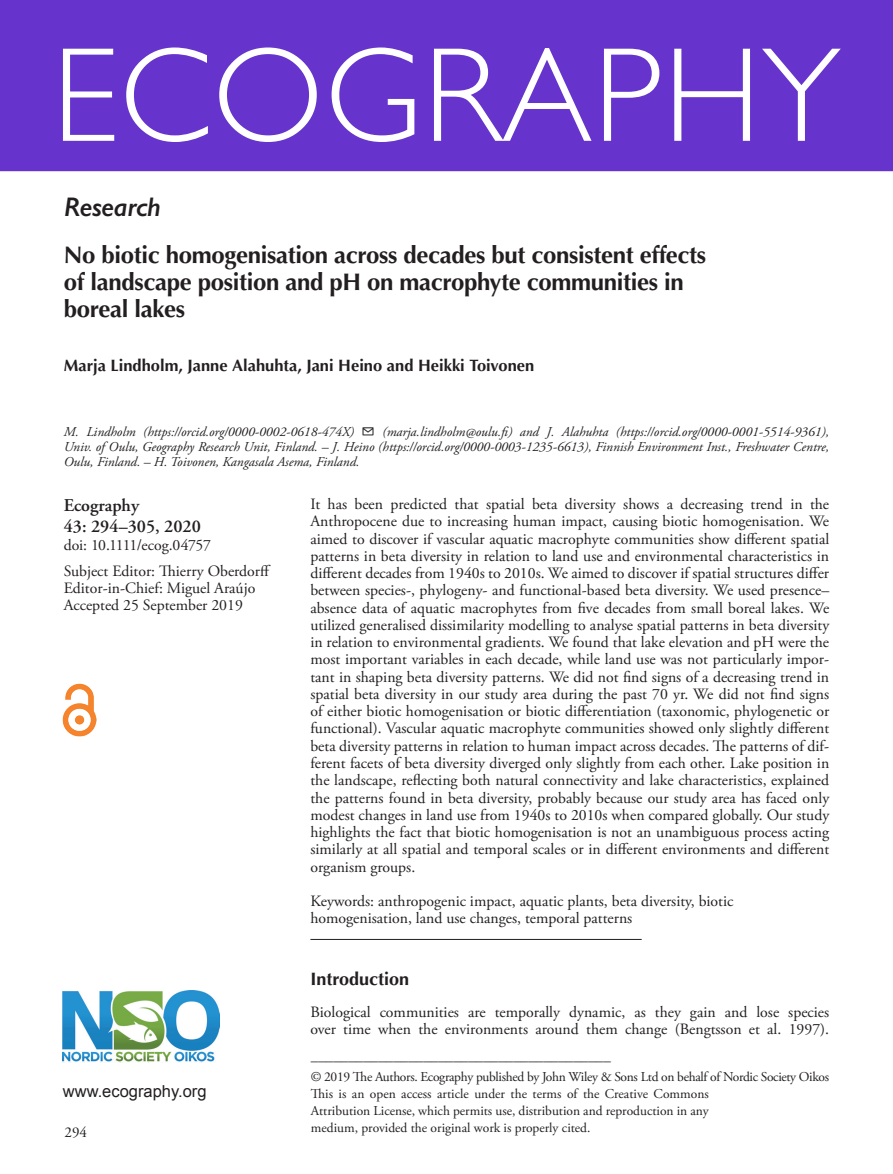
<style>
.page{position:relative;width:893px;height:1174px;background:#fff}
.page>*{position:absolute;margin:0;border:0;box-sizing:border-box;transform-origin:0 0}
.ECOG_Title{font:300 135px "Gill Sans";letter-spacing:.01em;color:#fff}
.AT_TYPE{font:italic 600 27px "Gill Sans";letter-spacing:-.015em;color:#231f20}
.CT{font:700 24px/27px "Optima LT Std";letter-spacing:-.015em;color:#231f20}
.Corres{font:600 18px "Adobe Garamond Pro";color:#231f20}
.H1_Rule{font:700 18px "Optima LT Std";color:#231f20}
.AU{font:700 16.5px "Optima LT Std";color:#231f20}
.t1{font:16.5px "Arial";color:#231f20}
.ABS_TXT{font:15.75px/17.2px "Adobe Garamond Pro";color:#231f20;text-align:justify}
.TXT_Open{font:15.75px/17.2px "Adobe Garamond Pro";color:#231f20}
.Keywords{font:15.75px/17.2px "Adobe Garamond Pro";color:#231f20}
.Corres1{font:15.75px "Adobe Garamond Pro";letter-spacing:-.025em;color:#231f20}
.t2{font:15px "Adobe Garamond Pro";color:#231f20}
.Address{font:italic 13.5px/15px "Adobe Garamond Pro";color:#231f20;text-align:justify}
.FM_Note{font:13.5px/16.8px "Adobe Garamond Pro";letter-spacing:-.025em;color:#231f20;text-align:justify}
</style>
<div class="page">
<div style="left:0;top:0;width:893px;height:171px;background:#63c"></div>
<img style="left:63px;top:990px;width:156px;height:72px">
<img style="left:63px;top:683px;width:34px;height:53px">
<hr style="left:310px;top:939px;width:332px;height:1px;background:#231f20">
<p class="ECOG_Title" style="left:52px;top:-10px;width:790px">ECOGRAPHY</p>
<p class="AT_TYPE" style="left:64px;top:191px;width:99px">Research</p>
<p class="CT" style="left:64px;top:242px;width:644px">No biotic homogenisation across decades but consistent effects of landscape position and pH on macrophyte communities in boreal lakes</p>
<p class="AU" style="left:64px;top:356px;width:472px">Marja Lindholm, Janne Alahuhta, Jani Heino and Heikki Toivonen</p>
<p class="Address" style="left:64px;top:424px;width:767px">M. Lindholm (https://orcid.org/0000-0002-0618-474X) ✉ (marja.lindholm@oulu.fi) and J. Alahuhta (https://orcid.org/0000-0001-5514-9361), Univ. of Oulu, Geography Research Unit, Finland. – J. Heino (https://orcid.org/0000-0003-1235-6613), Finnish Environment Inst., Freshwater Centre, Oulu, Finland. – H. Toivonen, Kangasala Asema, Finland.</p>
<p class="Corres" style="left:64px;top:495px;width:77px">Ecography</p>
<p class="Corres" style="left:64px;top:516px;width:139px">43: 294–305, 2020</p>
<p class="Corres1" style="left:64px;top:536px;width:149px">doi: 10.1111/ecog.04757</p>
<p class="ABS_TXT" style="left:64px;top:563px;width:208px">Subject Editor: Thierry Oberdorff</p>
<p class="ABS_TXT" style="left:64px;top:580px;width:193px">Editor-in-Chief: Miguel Araújo</p>
<p class="ABS_TXT" style="left:64px;top:597px;width:181px">Accepted 25 September 2019</p>
<p class="t1" style="left:63px;top:1080px;width:145px">www.ecography.org</p>
<p class="t2" style="left:65px;top:1123px;width:24px">294</p>
<p class="ABS_TXT" style="left:310px;top:496px;width:520px">It has been predicted that spatial beta diversity shows a decreasing trend in the Anthropocene due to increasing human impact, causing biotic homogenisation. We aimed to discover if vascular aquatic macrophyte communities show different spatial patterns in beta diversity in relation to land use and environmental characteristics in different decades from 1940s to 2010s. We aimed to discover if spatial structures differ between species-, phylogeny- and functional-based beta diversity. We used presence– absence data of aquatic macrophytes from five decades from small boreal lakes. We utilized generalised dissimilarity modelling to analyse spatial patterns in beta diversity in relation to environmental gradients. We found that lake elevation and pH were the most important variables in each decade, while land use was not particularly impor&shy;tant in shaping beta diversity patterns. We did not find signs of a decreasing trend in spatial beta diversity in our study area during the past 70 yr. We did not find signs of either biotic homogenisation or biotic differentiation (taxonomic, phylogenetic or functional). Vascular aquatic macrophyte communities showed only slightly different beta diversity patterns in relation to human impact across decades. The patterns of dif&shy;ferent facets of beta diversity diverged only slightly from each other. Lake position in the landscape, reflecting both natural connectivity and lake characteristics, explained the patterns found in beta diversity, probably because our study area has faced only modest changes in land use from 1940s to 2010s when compared globally. Our study highlights the fact that biotic homogenisation is not an unambiguous process acting similarly at all spatial and temporal scales or in different environments and different organism groups.</p>
<p class="Keywords" style="left:310px;top:893px;width:425px">Keywords: anthropogenic impact, aquatic plants, beta diversity, biotic homogenisation, land use changes, temporal patterns</p>
<p class="H1_Rule" style="left:310px;top:968px;width:100px">Introduction</p>
<p class="TXT_Open" style="left:310px;top:1004px;width:520px">Biological communities are temporally dynamic, as they gain and lose species over time when the environments around them change (Bengtsson et al. 1997).</p>
<p class="t2" style="left:311px;top:1051px;width:301px">––––––––––––––––––––––––––––––––––––––––</p>
<p class="FM_Note" style="left:311px;top:1069px;width:520px">© 2019 The Authors. Ecography published by John Wiley &amp; Sons Ltd on behalf of Nordic Society Oikos</p>
<p class="FM_Note" style="left:311px;top:1086px;width:399px">This is an open access article under the terms of the Creative Commons Attribution License, which permits use, distribution and reproduction in any medium, provided the original work is properly cited.</p>
</div>
